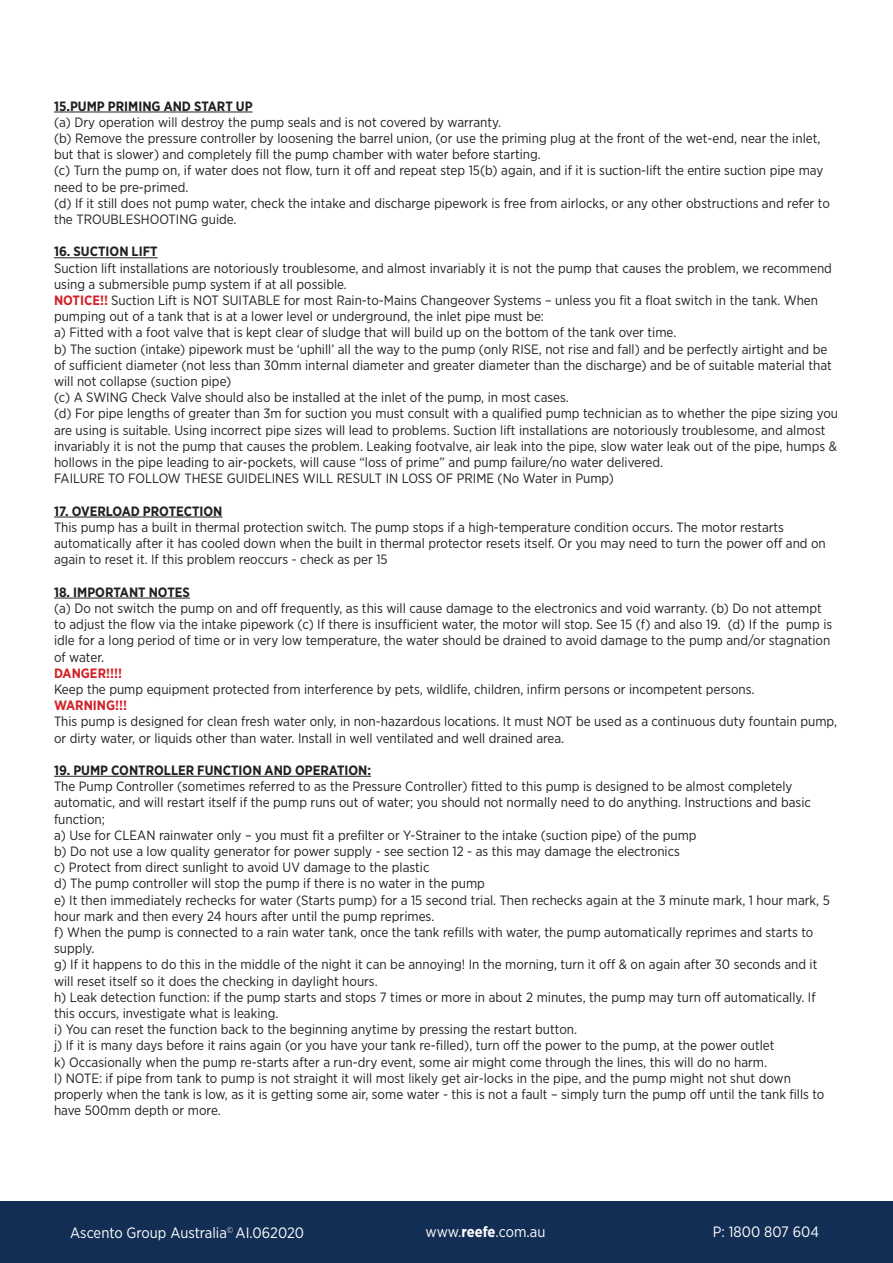
<style>
.page{position:relative;width:893px;height:1263px;background:#fff}
.page>*{position:absolute;margin:0;border:0;box-sizing:border-box;transform-origin:0 0}
.t1{font:15px "Gotham Narrow";color:#fff}
.t2{font:13.5px/16.2px "Gotham Narrow";color:#231f20}
.t3{font:700 13.5px "Gotham Narrow";color:#231f20}
.t4{font:700 13.5px "Gotham Narrow";color:#d1232a}
.s1{font-weight:700;color:#d1232a}
.s2{font-weight:700}
</style>
<div class="page">
<div style="left:0;top:1201px;width:893px;height:62px;background:#122e54"></div>
<hr style="left:54px;top:112px;width:199px;height:1px;background:#231f20">
<hr style="left:54px;top:257px;width:104px;height:1px;background:#231f20">
<hr style="left:54px;top:517px;width:169px;height:1px;background:#231f20">
<hr style="left:54px;top:598px;width:136px;height:1px;background:#231f20">
<hr style="left:54px;top:776px;width:317px;height:1px;background:#231f20">
<p class="t3" style="left:54px;top:97px;width:200px">15.PUMP PRIMING AND START UP</p>
<p class="t2" style="left:54px;top:114px;width:449px">(a) Dry operation will destroy the pump seals and is not covered by warranty.</p>
<p class="t2" style="left:54px;top:130px;width:768px">(b) Remove the pressure controller by loosening the barrel union, (or use the priming plug at the front of the wet-end, near the inlet, but that is slower) and completely fill the pump chamber with water before starting.</p>
<p class="t2" style="left:54px;top:162px;width:771px">(c) Turn the pump on, if water does not flow, turn it off and repeat step 15(b) again, and if it is suction-lift the entire suction pipe may need to be pre-primed.</p>
<p class="t2" style="left:54px;top:195px;width:777px">(d) If it still does not pump water, check the intake and discharge pipework is free from airlocks, or any other obstructions and refer to the TROUBLESHOOTING guide.</p>
<p class="t3" style="left:54px;top:243px;width:105px">16. SUCTION LIFT</p>
<p class="t2" style="left:54px;top:260px;width:779px">Suction lift installations are notoriously troublesome, and almost invariably it is not the pump that causes the problem, we recommend using a submersible pump system if at all possible.</p>
<p class="t2" style="left:54px;top:292px;width:766px"><span class="s1">NOTICE!!</span> Suction Lift is NOT SUITABLE for most Rain-to-Mains Changeover Systems – unless you fit a float switch in the tank. When pumping out of a tank that is at a lower level or underground, the inlet pipe must be:</p>
<p class="t2" style="left:54px;top:324px;width:624px">a) Fitted with a foot valve that is kept clear of sludge that will build up on the bottom of the tank over time.</p>
<p class="t2" style="left:54px;top:341px;width:779px">b) The suction (intake) pipework must be ‘uphill’ all the way to the pump (only RISE, not rise and fall) and be perfectly airtight and be of sufficient diameter (not less than 30mm internal diameter and greater diameter than the discharge) and be of suitable material that will not collapse (suction pipe)</p>
<p class="t2" style="left:54px;top:389px;width:516px">(c) A SWING Check Valve should also be installed at the inlet of the pump, in most cases.</p>
<p class="t2" style="left:54px;top:405px;width:786px">(d) For pipe lengths of greater than 3m for suction you must consult with a qualified pump technician as to whether the pipe sizing you are using is suitable. Using incorrect pipe sizes will lead to problems. Suction lift installations are notoriously troublesome, and almost invariably it is not the pump that causes the problem. Leaking footvalve, air leak into the pipe, slow water leak out of the pipe, humps &amp; hollows in the pipe leading to air-pockets, will cause “loss of prime” and pump failure/no water delivered.</p>
<p class="t2" style="left:54px;top:470px;width:562px">FAILURE TO FOLLOW THESE GUIDELINES WILL RESULT IN LOSS OF PRIME (No Water in Pump)</p>
<p class="t3" style="left:54px;top:502px;width:170px">17. OVERLOAD PROTECTION</p>
<p class="t2" style="left:54px;top:519px;width:773px">This pump has a built in thermal protection switch. The pump stops if a high-temperature condition occurs. The motor restarts automatically after it has cooled down when the built in thermal protector resets itself. Or you may need to turn the power off and on again to reset it. If this problem reoccurs - check as per 15</p>
<p class="t3" style="left:54px;top:583px;width:137px">18. IMPORTANT NOTES</p>
<p class="t2" style="left:54px;top:600px;width:780px">(a) Do not switch the pump on and off frequently, as this will cause damage to the electronics and void warranty. (b) Do not attempt to adjust the flow via the intake pipework (c) If there is insufficient water, the motor will stop. See 15 (f) and also 19. (d) If the pump is idle for a long period of time or in very low temperature, the water should be drained to avoid damage to the pump and/or stagnation of water.</p>
<p class="t4" style="left:54px;top:664px;width:69px">DANGER!!!!</p>
<p class="t2" style="left:54px;top:681px;width:702px">Keep the pump equipment protected from interference by pets, wildlife, children, infirm persons or incompetent persons.</p>
<p class="t4" style="left:54px;top:697px;width:75px">WARNING!!!</p>
<p class="t2" style="left:54px;top:713px;width:785px">This pump is designed for clean fresh water only, in non-hazardous locations. It must NOT be used as a continuous duty fountain pump, or dirty water, or liquids other than water. Install in well ventilated and well drained area.</p>
<p class="t3" style="left:54px;top:761px;width:319px">19. PUMP CONTROLLER FUNCTION AND OPERATION:</p>
<p class="t2" style="left:54px;top:778px;width:758px">The Pump Controller (sometimes referred to as the Pressure Controller) fitted to this pump is designed to be almost completely automatic, and will restart itself if the pump runs out of water; you should not normally need to do anything. Instructions and basic function;</p>
<p class="t2" style="left:54px;top:827px;width:644px">a) Use for CLEAN rainwater only – you must fit a prefilter or Y-Strainer to the intake (suction pipe) of the pump</p>
<p class="t2" style="left:54px;top:843px;width:627px">b) Do not use a low quality generator for power supply - see section 12 - as this may damage the electronics</p>
<p class="t2" style="left:54px;top:859px;width:377px">c) Protect from direct sunlight to avoid UV damage to the plastic</p>
<p class="t2" style="left:54px;top:875px;width:432px">d) The pump controller will stop the pump if there is no water in the pump</p>
<p class="t2" style="left:54px;top:891px;width:777px">e) It then immediately rechecks for water (Starts pump) for a 15 second trial. Then rechecks again at the 3 minute mark, 1 hour mark, 5 hour mark and then every 24 hours after until the pump reprimes.</p>
<p class="t2" style="left:54px;top:924px;width:761px">f) When the pump is connected to a rain water tank, once the tank refills with water, the pump automatically reprimes and starts to supply.</p>
<p class="t2" style="left:54px;top:956px;width:765px">g) If it happens to do this in the middle of the night it can be annoying! In the morning, turn it off &amp; on again after 30 seconds and it will reset itself so it does the checking in daylight hours.</p>
<p class="t2" style="left:54px;top:989px;width:763px">h) Leak detection function: if the pump starts and stops 7 times or more in about 2 minutes, the pump may turn off automatically. If this occurs, investigate what is leaking.</p>
<p class="t2" style="left:54px;top:1021px;width:525px">i) You can reset the function back to the beginning anytime by pressing the restart button.</p>
<p class="t2" style="left:54px;top:1037px;width:722px">j) If it is many days before it rains again (or you have your tank re-filled), turn off the power to the pump, at the power outlet</p>
<p class="t2" style="left:54px;top:1053px;width:715px">k) Occasionally when the pump re-starts after a run-dry event, some air might come through the lines, this will do no harm.</p>
<p class="t2" style="left:54px;top:1070px;width:772px">l) NOTE: if pipe from tank to pump is not straight it will most likely get air-locks in the pipe, and the pump might not shut down properly when the tank is low, as it is getting some air, some water - this is not a fault – simply turn the pump off until the tank fills to have 500mm depth or more.</p>
<p class="t1" style="left:70px;top:1223px;width:236px">Ascento Group Australia<sup>©</sup> AI.062020</p>
<p class="t1" style="left:426px;top:1223px;width:121px">www.<span class="s2">reefe</span>.com.au</p>
<p class="t1" style="left:713px;top:1222px;width:108px">P: 1800 807 604</p>
</div>
